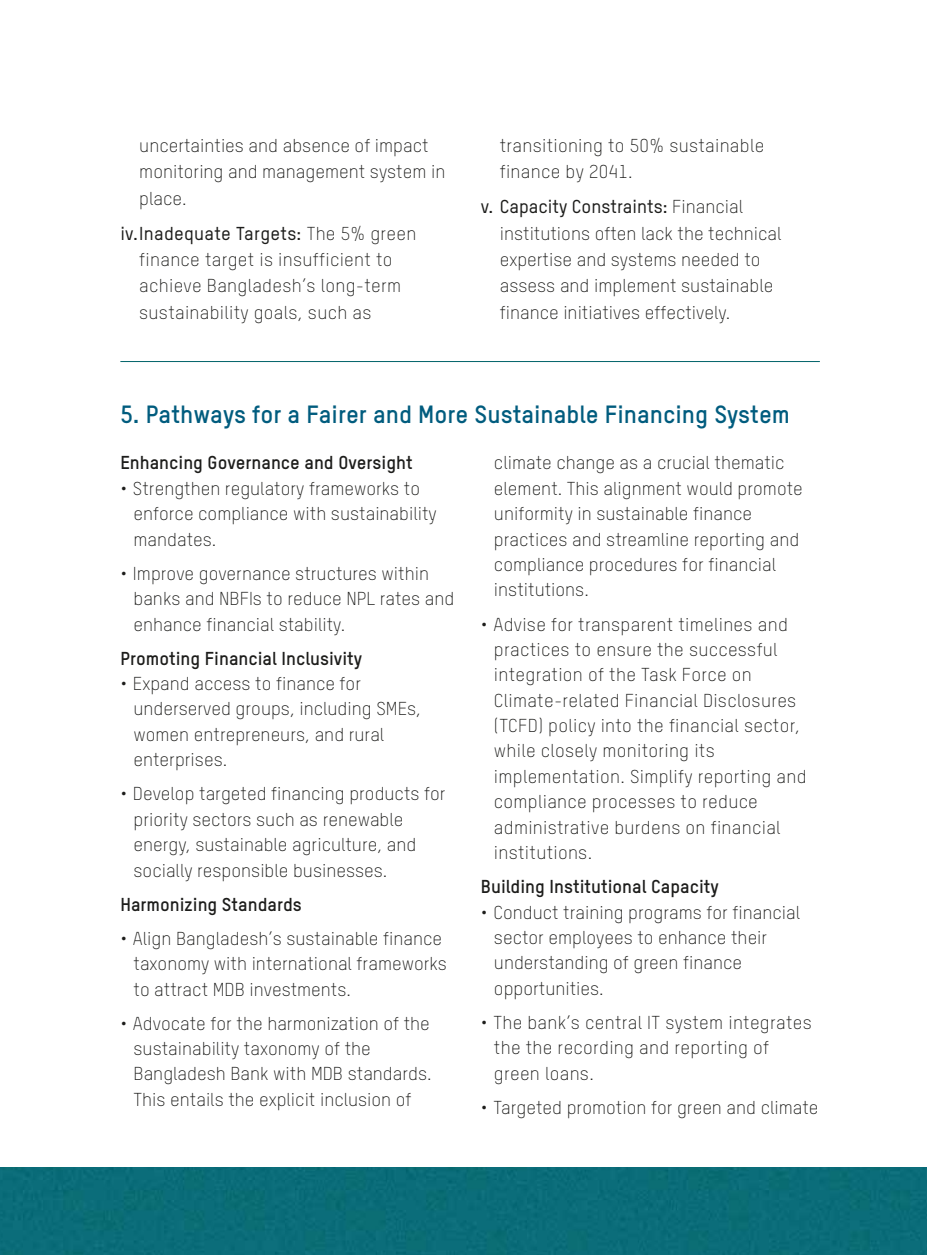
<style>
.page{position:relative;width:927px;height:1255px;background:#fff}
.page>*{position:absolute;margin:0;border:0;box-sizing:border-box;transform-origin:0 0}
.t1{font:700 24.5px "Oxfam TSTARPRO";color:#015c7e}
.t2{font:300 18.38px/25.4px "Oxfam TSTARPRO";color:#1d1d1b}
.t3{font:700 18.38px "Oxfam TSTARPRO";color:#1d1d1b}
.s1{font-weight:500}
</style>
<div class="page">
<hr style="left:120px;top:361px;width:700px;height:1px;background:#006369">
<div style="left:0;top:1167px;width:927px;height:87px;background:#0b6d79"></div>
<p class="t2" style="left:139px;top:131px;width:308px;line-height:26.2px">uncertainties and absence of impact monitoring and management system in place.</p>
<p class="t2" style="left:139px;top:219px;width:279px;line-height:26.2px;text-indent:-19px"><span class="s1">iv. Inadequate Targets:</span> The 5% green finance target is insufficient to achieve Bangladesh’s long-term sustainability goals, such as</p>
<p class="t2" style="left:500px;top:131px;width:266px;line-height:26.2px">transitioning to 50% sustainable finance by 2041.</p>
<p class="t2" style="left:500px;top:192px;width:283px;line-height:26.2px;text-indent:-19px"><span class="s1">v. Capacity Constraints:</span> Financial institutions often lack the technical expertise and systems needed to assess and implement sustainable finance initiatives effectively.</p>
<h1 class="t1" style="left:120px;top:396px;width:671px">5. Pathways for a Fairer and More Sustainable Financing System</h1>
<p class="t3" style="left:120px;top:449px;width:294px">Enhancing Governance and Oversight</p>
<p class="t2" style="left:133px;top:474px;width:305px;text-indent:-13px">• Strengthen regulatory frameworks to enforce compliance with sustainability mandates.</p>
<p class="t2" style="left:133px;top:559px;width:322px;text-indent:-13px">• Improve governance structures within banks and NBFIs to reduce NPL rates and enhance financial stability.</p>
<p class="t3" style="left:120px;top:644px;width:243px">Promoting Financial Inclusivity</p>
<p class="t2" style="left:133px;top:669px;width:289px;text-indent:-13px">• Expand access to finance for underserved groups, including SMEs, women entrepreneurs, and rural enterprises.</p>
<p class="t2" style="left:133px;top:780px;width:314px;text-indent:-13px">• Develop targeted financing products for priority sectors such as renewable energy, sustainable agriculture, and socially responsible businesses.</p>
<p class="t3" style="left:120px;top:890px;width:183px">Harmonizing Standards</p>
<p class="t2" style="left:133px;top:924px;width:315px;text-indent:-13px">• Align Bangladesh’s sustainable finance taxonomy with international frameworks to attract MDB investments.</p>
<p class="t2" style="left:133px;top:1009px;width:300px;text-indent:-13px">• Advocate for the harmonization of the sustainability taxonomy of the Bangladesh Bank with MDB standards.<br>This entails the explicit inclusion of</p>
<p class="t2" style="left:494px;top:449px;width:310px">climate change as a crucial thematic element. This alignment would promote uniformity in sustainable finance practices and streamline reporting and compliance procedures for financial institutions.</p>
<p class="t2" style="left:494px;top:610px;width:314px;text-indent:-13px">• Advise for transparent timelines and practices to ensure the successful integration of the Task Force on Climate-related Financial Disclosures (TCFD) policy into the financial sector, while closely monitoring its implementation. Simplify reporting and compliance processes to reduce administrative burdens on financial institutions.</p>
<p class="t3" style="left:481px;top:872px;width:239px">Building Institutional Capacity</p>
<p class="t2" style="left:494px;top:898px;width:308px;text-indent:-13px">• Conduct training programs for financial sector employees to enhance their understanding of green finance opportunities.</p>
<p class="t2" style="left:494px;top:1008px;width:319px;text-indent:-13px">• The bank’s central IT system integrates the the recording and reporting of green loans.</p>
<p class="t2" style="left:481px;top:1093px;width:339px">• Targeted promotion for green and climate</p>
</div>
